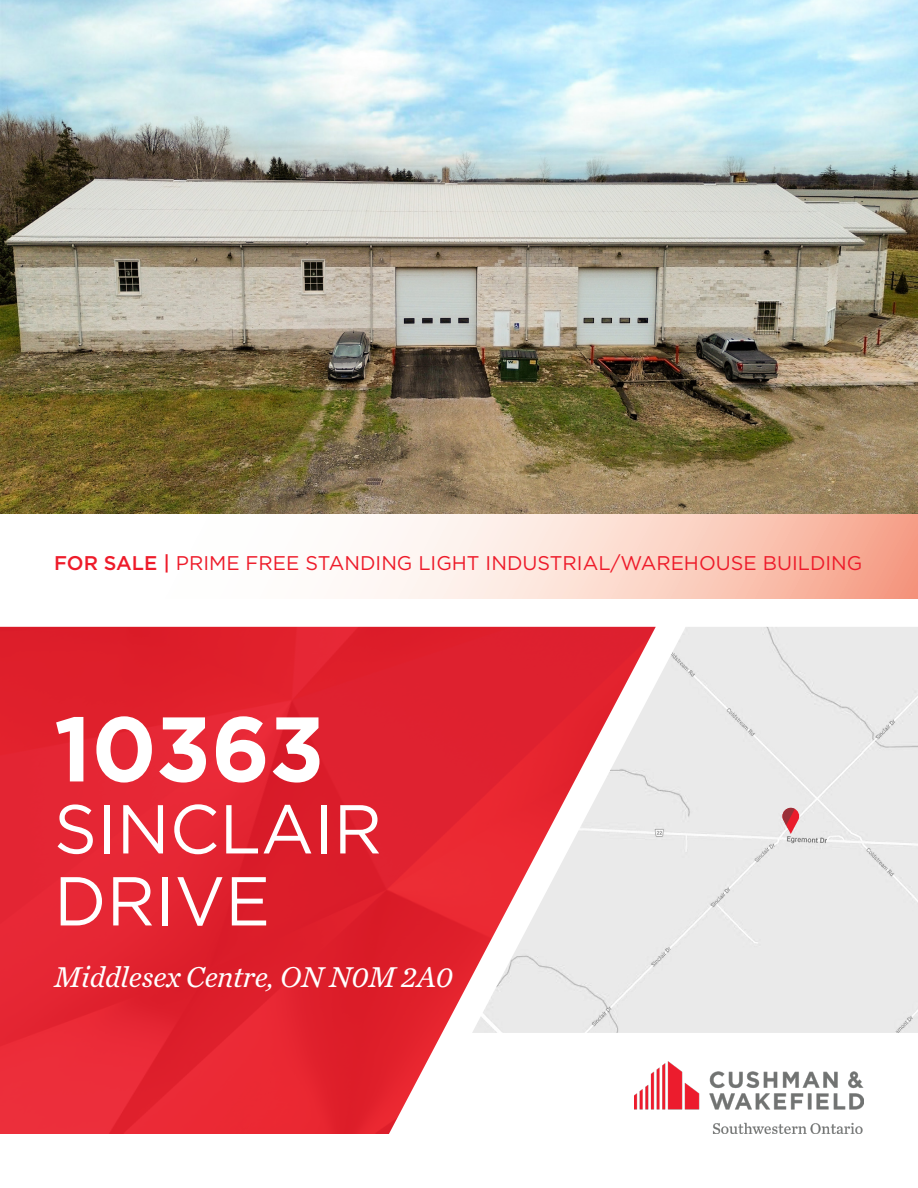
<style>
.page{position:relative;width:918px;height:1188px;background:#fff}
.page>*{position:absolute;margin:0;border:0;box-sizing:border-box;transform-origin:0 0}
.t1{font:700 91.5px "Gotham";letter-spacing:-.005em;color:#fff}
.t2{font:69px "Gotham";color:#fff}
.t3{font:italic 30px "Chronicle Text G2";color:#fff}
.t4{font:19.8px "Gotham";color:#ee1b2a}
.s1{font-weight:500}
</style>
<div class="page">
<img style="left:0;top:627px;width:472px;height:507px">
<img style="left:634px;top:1061px;width:230px;height:73px">
<svg style="left:368px;top:514px;width:550px;height:85px;background:#fbd4c7"></svg>
<img style="left:472px;top:627px;width:446px;height:406px">
<img style="left:0;top:0;width:918px;height:514px">
<svg style="left:782px;top:808px;width:17px;height:26px"></svg>
<p class="t4" style="left:54px;top:550px;width:810px"><span class="s1">FOR SALE |</span> PRIME FREE STANDING LIGHT INDUSTRIAL/WAREHOUSE BUILDING</p>
<p class="t1" style="left:54px;top:688px;width:272px">10363</p>
<p class="t2" style="left:54px;top:785px;width:330px">SINCLAIR</p>
<p class="t2" style="left:54px;top:857px;width:218px">DRIVE</p>
<p class="t3" style="left:54px;top:954px;width:400px">Middlesex Centre, ON N0M 2A0</p>
</div>
